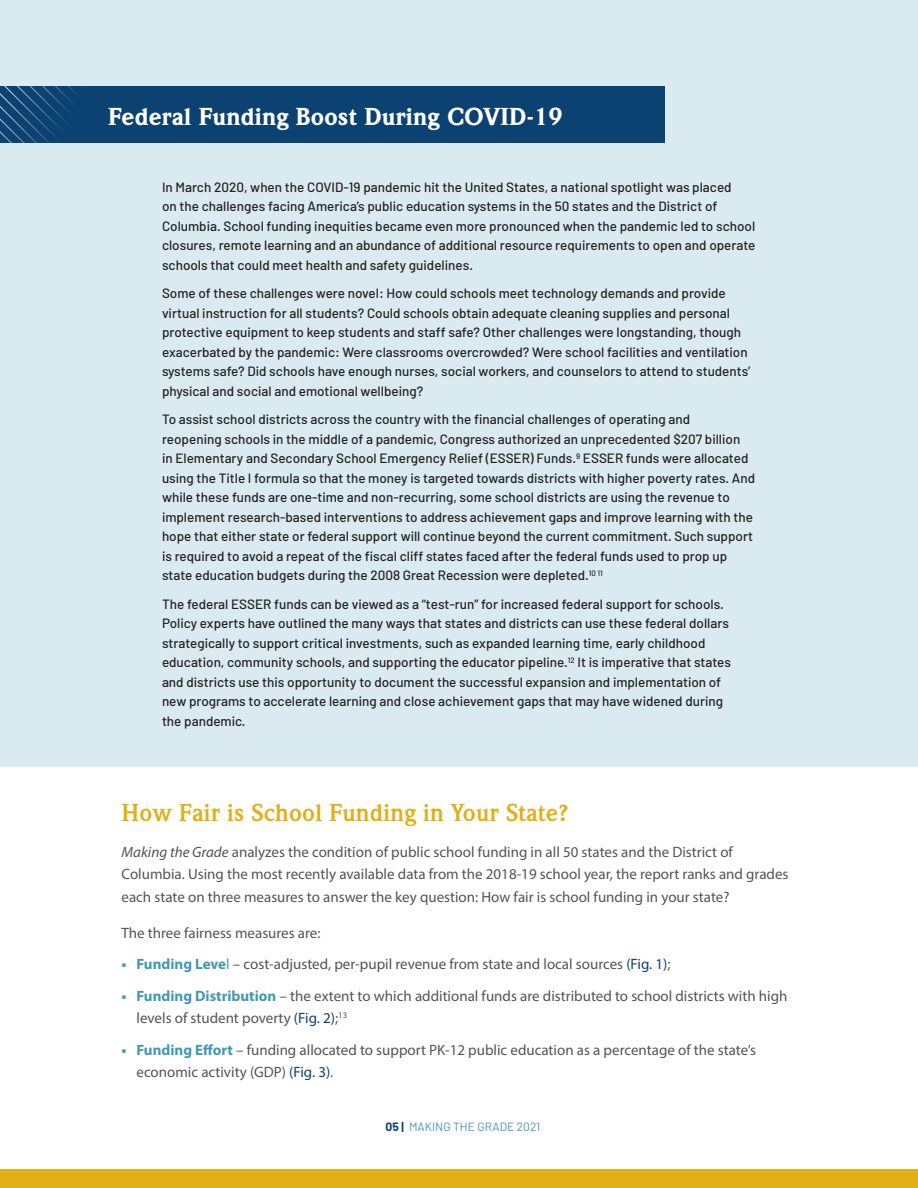
<style>
.page{position:relative;width:918px;height:1188px;background:#fff}
.page>*{position:absolute;margin:0;border:0;box-sizing:border-box;transform-origin:0 0}
.Header_1{font:700 24px "Weidemann Std";letter-spacing:.01em;color:#e1af16}
.Sidebar_Title{font:900 24px "Weidemann Std";letter-spacing:.01em;color:#fff}
.Body_copy{font:15px/22.5px "Myriad Pro";color:#545456}
.t1{font:500 13.5px/19.5px "Barlow";color:#231f20}
.t2{font:12px "Barlow";color:#4298b5}
.s1{font-style:italic}
.s2{font-weight:700;color:#4298b5}
.s3{color:#4298b5}
.s4{color:#0b4271}
.s5{font-weight:700;color:#0b4271}
</style>
<div class="page">
<div style="left:0;top:1169px;width:918px;height:19px;background:#e1af16"></div>
<div style="left:0;top:0;width:918px;height:767px;background:#d9eaf0"></div>
<div style="left:0;top:86px;width:664px;height:57px;background:#0b4271"></div>
<svg style="left:0;top:86px;width:82px;height:57px"></svg>
<p class="Sidebar_Title" style="left:108px;top:102px;width:456px">Federal Funding Boost During COVID-19</p>
<p class="t1" style="left:162px;top:177px;width:595px">In March 2020, when the COVID-19 pandemic hit the United States, a national spotlight was placed<br>on the challenges facing America’s public education systems in the 50 states and the District of Columbia. School funding inequities became even more pronounced when the pandemic led to school closures, remote learning and an abundance of additional resource requirements to open and operate schools that could meet health and safety guidelines.</p>
<p class="t1" style="left:162px;top:283px;width:590px">Some of these challenges were novel: How could schools meet technology demands and provide virtual instruction for all students? Could schools obtain adequate cleaning supplies and personal protective equipment to keep students and staff safe? Other challenges were longstanding, though exacerbated by the pandemic: Were classrooms overcrowded? Were school facilities and ventilation systems safe? Did schools have enough nurses, social workers, and counselors to attend to students’ physical and social and emotional wellbeing?</p>
<p class="t1" style="left:162px;top:409px;width:595px">To assist school districts across the country with the financial challenges of operating and<br>reopening schools in the middle of a pandemic, Congress authorized an unprecedented $207 billion<br>in Elementary and Secondary School Emergency Relief (ESSER) Funds.<sup>9</sup> ESSER funds were allocated using the Title I formula so that the money is targeted towards districts with higher poverty rates. And while these funds are one-time and non-recurring, some school districts are using the revenue to implement research-based interventions to address achievement gaps and improve learning with the hope that either state or federal support will continue beyond the current commitment. Such support is required to avoid a repeat of the fiscal cliff states faced after the federal funds used to prop up state education budgets during the 2008 Great Recession were depleted.<sup>10</sup> <sup>11</sup></p>
<p class="t1" style="left:162px;top:594px;width:571px">The federal ESSER funds can be viewed as a “test-run” for increased federal support for schools.<br>Policy experts have outlined the many ways that states and districts can use these federal dollars strategically to support critical investments, such as expanded learning time, early childhood education, community schools, and supporting the educator pipeline.<sup>12</sup> It is imperative that states and districts use this opportunity to document the successful expansion and implementation of new programs to accelerate learning and close achievement gaps that may have widened during the pandemic.</p>
<p class="Header_1" style="left:122px;top:798px;width:448px">How Fair is School Funding in Your State?</p>
<p class="Body_copy" style="left:122px;top:840px;width:669px"><span class="s1">Making the Grade</span> analyzes the condition of public school funding in all 50 states and the District of<br>Columbia. Using the most recently available data from the 2018-19 school year, the report ranks and grades each state on three measures to answer the key question: How fair is school funding in your state?</p>
<p class="Body_copy" style="left:122px;top:921px;width:201px">The three fairness measures are:</p>
<p class="Body_copy" style="left:122px;top:953px;width:551px"><span class="s2">• Funding Leve</span><span class="s3">l</span> – cost-adjusted, per-pupil revenue from state and local sources <span class="s4">(Fig. 1)</span>;</p>
<p class="Body_copy" style="left:136px;top:984px;width:652px;text-indent:-15px"><span class="s2">• Funding Distribution</span> – the extent to which additional funds are distributed to school districts with high levels of student poverty <span class="s4">(Fig. 2)</span>;<sup>13</sup></p>
<p class="Body_copy" style="left:136px;top:1038px;width:621px;text-indent:-15px"><span class="s2">• Funding Effort</span> – funding allocated to support PK-12 public education as a percentage of the state’s economic activity (GDP) <span class="s4">(Fig. 3)</span>.</p>
<p class="t2" style="left:386px;top:1119px;width:156px"><span class="s5">05 |</span> MAKING THE GRADE 2021</p>
</div>
